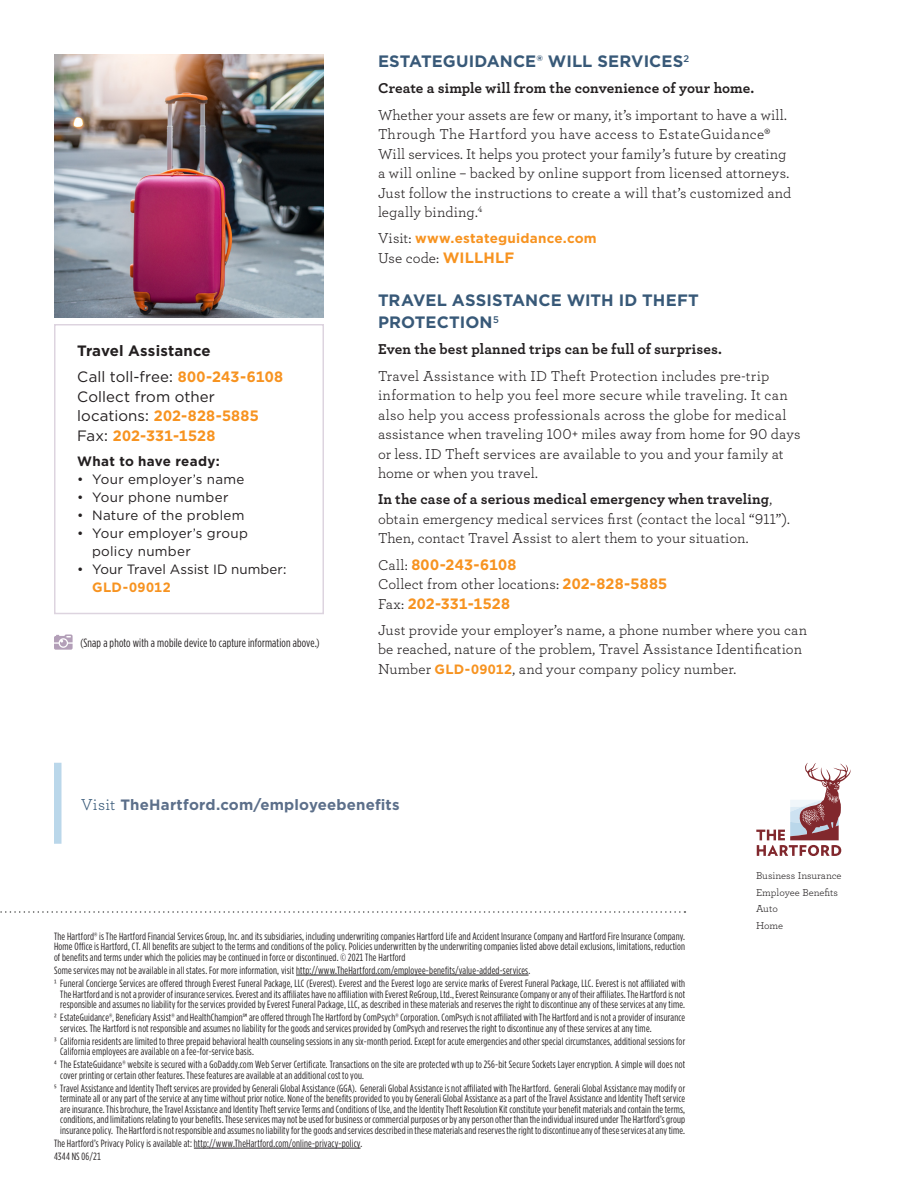
<style>
.page{position:relative;width:918px;height:1188px;background:#fff}
.page>*{position:absolute;margin:0;border:0;box-sizing:border-box;transform-origin:0 0}
.Body{font:700 16.5px/22.5px "Gotham";letter-spacing:.005em;color:#385978}
.Body-2{font:15px/19.5px "Archer";letter-spacing:.005em;color:#231f20}
.Body-3{font:700 15px "Archer";letter-spacing:.01em;color:#231f20}
.Body-4{font:15px/19.5px "Gotham";letter-spacing:.005em;color:#231f20}
.Body-5{font:700 15px/19.5px "Gotham";letter-spacing:.01em;color:#f79320}
.Body-6{font:700 15px "Gotham";letter-spacing:.01em;color:#5c6f8a}
.Body-7{font:700 15px "Gotham";letter-spacing:.01em;color:#231f20}
.Body-8{font:13.5px/18px "Gotham";letter-spacing:.02em;color:#231f20}
.Body-9{font:13.5px/18px "Gotham";color:#231f20}
.Body-10{font:700 13.5px "Gotham";letter-spacing:.015em;color:#f79320}
.Body-11{font:700 13.5px "Gotham";letter-spacing:.02em;color:#231f20}
.t1{font:12px "Gotham Condensed";letter-spacing:.01em;color:#231f20}
.t2{font:10.5px/10.5px "Gotham Condensed";letter-spacing:.015em;color:#231f20}
.t3{font:10.5px "Archer";color:#231f20}
.s1{font-weight:700;color:#f79320}
.s2{font-family:"Archer";font-weight:400;font-size:15px;color:#231f20}
.s3{font-family:"Gotham";font-weight:700;color:#f79320}
.s4{font-weight:700}
.s5{font-family:"Archer";font-weight:400;color:#231f20}
.s6{font-family:"Gotham";font-weight:700;font-size:13.5px;color:#f79320}
.s7{font-family:"Archer";font-weight:400;font-size:16.5px;color:#385978}
</style>
<div class="page">
<div style="left:54px;top:763px;width:8px;height:81px;background:#bad7ea"></div>
<svg style="left:756px;top:763px;width:95px;height:93px"></svg>
<svg style="left:0;top:911px;width:685px;height:2px"></svg>
<hr style="left:296px;top:975px;width:233px;height:1px;background:#231f20">
<hr style="left:194px;top:1148px;width:167px;height:1px;background:#231f20">
<img style="left:54px;top:54px;width:270px;height:263px">
<div style="left:54px;top:324px;width:270px;height:290px;border:2px solid #b39fb8"></div>
<svg style="left:54px;top:635px;width:19px;height:15px"></svg>
<p class="Body-7" style="left:77px;top:341px;width:135px">Travel Assistance</p>
<p class="Body-4" style="left:77px;top:367px;width:207px">Call toll-free: <span class="s1">800-243-6108<br></span>Collect from other locations: <span class="s1">202-828-5885<br></span>Fax: <span class="s1">202-331-1528</span></p>
<p class="Body-11" style="left:77px;top:452px;width:144px">What to have ready:</p>
<p class="Body-8" style="left:77px;top:470px;width:169px">• Your employer’s name</p>
<p class="Body-8" style="left:77px;top:488px;width:153px">• Your phone number</p>
<p class="Body-8" style="left:77px;top:506px;width:169px">• Nature of the problem</p>
<p class="Body-8" style="left:92px;top:524px;width:157px;text-indent:-15px">• Your employer’s group policy number</p>
<p class="Body-9" style="left:92px;top:560px;width:196px;text-indent:-15px">• Your Travel Assist ID number:<br><span class="s1">GLD-09012</span></p>
<p class="t1" style="left:80px;top:636px;width:241px">(Snap a photo with a mobile device to capture information above.)</p>
<p class="Body" style="left:378px;top:50px;width:313px">ESTATEGUIDANCE® WILL SERVICES<sup>2</sup></p>
<p class="Body-3" style="left:378px;top:77px;width:378px">Create a simple will from the convenience of your home.</p>
<p class="Body-2" style="left:378px;top:104px;width:415px">Whether your assets are few or many, it’s important to have a will.<br>Through The Hartford you have access to EstateGuidance® Will services. It helps you protect your family’s future by creating a will online – backed by online support from licensed attorneys.<br>Just follow the instructions to create a will that’s customized and legally binding.<sup>4</sup></p>
<p class="Body-10" style="left:378px;top:230px;width:220px"><span class="s2">Visit:</span> www.estateguidance.com</p>
<p class="Body-2" style="left:378px;top:247px;width:138px">Use code: <span class="s3">WILLHLF</span></p>
<p class="Body" style="left:378px;top:289px;width:322px">TRAVEL ASSISTANCE WITH ID THEFT<br>PROTECTION<sup>5</sup></p>
<p class="Body-3" style="left:378px;top:338px;width:346px">Even the best planned trips can be full of surprises.</p>
<p class="Body-2" style="left:378px;top:365px;width:424px">Travel Assistance with ID Theft Protection includes pre-trip information to help you feel more secure while traveling. It can also help you access professionals across the globe for medical assistance when traveling 100+ miles away from home for 90 days or less. ID Theft services are available to you and your family at home or when you travel.</p>
<p class="Body-2" style="left:378px;top:489px;width:413px"><span class="s4">In the case of a serious medical emergency when traveling</span>, obtain emergency medical services first (contact the local “911”).<br>Then, contact Travel Assist to alert them to your situation.</p>
<p class="Body-5" style="left:378px;top:555px;width:291px"><span class="s5">Call:</span> 800-243-6108<br><span class="s5">Collect from other locations:</span> 202-828-5885<br><span class="s5">Fax:</span> 202-331-1528</p>
<p class="Body-2" style="left:378px;top:619px;width:431px">Just provide your employer’s name, a phone number where you can be reached, nature of the problem, Travel Assistance Identification<br>Number <span class="s6">GLD-09012</span>, and your company policy number.</p>
<p class="Body-6" style="left:81px;top:795px;width:320px"><span class="s7">Visit</span> TheHartford.com/employeebenefits</p>
<p class="t2" style="left:54px;top:931px;width:633px;text-align:justify">The Hartford® is The Hartford Financial Services Group, Inc. and its subsidiaries, including underwriting companies Hartford Life and Accident Insurance Company and Hartford Fire Insurance Company.<br>Home Office is Hartford, CT. All benefits are subject to the terms and conditions of the policy. Policies underwritten by the underwriting companies listed above detail exclusions, limitations, reduction of benefits and terms under which the policies may be continued in force or discontinued. © 2021 The Hartford</p>
<p class="t2" style="left:54px;top:965px;width:478px">Some services may not be available in all states. For more information, visit http://www.TheHartford.com/employee-benefits/value-added-services.</p>
<p class="t2" style="left:54px;top:978px;width:633px;text-align:center">1 Funeral Concierge Services are offered through Everest Funeral Package, LLC (Everest). Everest and the Everest logo are service marks of Everest Funeral Package, LLC. Everest is not affiliated with<br>The Hartford and is not a provider of insurance services. Everest and its affiliates have no affiliation with Everest ReGroup, Ltd., Everest Reinsurance Company or any of their affiliates. The Hartford is not responsible and assumes no liability for the services provided by Everest Funeral Package, LLC, as described in these materials and reserves the right to discontinue any of these services at any time.</p>
<p class="t2" style="left:60px;top:1012px;width:626px;text-indent:-6px">2 EstateGuidance®, Beneficiary Assist® and HealthChampion℠ are offered through The Hartford by ComPsych® Corporation. ComPsych is not affiliated with The Hartford and is not a provider of insurance services. The Hartford is not responsible and assumes no liability for the goods and services provided by ComPsych and reserves the right to discontinue any of these services at any time.</p>
<p class="t2" style="left:60px;top:1036px;width:626px;text-indent:-6px">3 California residents are limited to three prepaid behavioral health counseling sessions in any six-month period. Except for acute emergencies and other special circumstances, additional sessions for<br>California employees are available on a fee-for-service basis.</p>
<p class="t2" style="left:60px;top:1059px;width:626px;text-indent:-6px">4 The EstateGuidance® website is secured with a GoDaddy.com Web Server Certificate. Transactions on the site are protected wth up to 256-bit Secure Sockets Layer encryption. A simple will does not cover printing or certain other features. These features are available at an additional cost to you.</p>
<p class="t2" style="left:54px;top:1083px;width:633px;text-align:center">5 Travel Assistance and Identity Theft services are provided by Generali Global Assistance (GGA). Generali Global Assistance is not affiliated with The Hartford. Generali Global Assistance may modify or terminate all or any part of the service at any time without prior notice. None of the benefits provided to you by Generali Global Assistance as a part of the Travel Assistance and Identity Theft service are insurance. This brochure, the Travel Assistance and Identity Theft service Terms and Conditions of Use, and the Identity Theft Resolution Kit constitute your benefit materials and contain the terms, conditions, and limitations relating to your benefits. These services may not be used for business or commercial purposes or by any person other than the individual insured under The Hartford’s group insurance policy. The Hartford is not responsible and assumes no liability for the goods and services described in these materials and reserves the right to discontinue any of these services at any time.</p>
<p class="t2" style="left:54px;top:1138px;width:310px">The Hartford’s Privacy Policy is available at: http://www.TheHartford.com/online-privacy-policy.</p>
<p class="t2" style="left:54px;top:1151px;width:48px">4344 NS 06/21</p>
<p class="t3" style="left:756px;top:868px;width:87px">Business Insurance</p>
<p class="t3" style="left:756px;top:885px;width:84px">Employee Benefits</p>
<p class="t3" style="left:756px;top:901px;width:23px">Auto</p>
<p class="t3" style="left:756px;top:918px;width:29px">Home</p>
</div>
